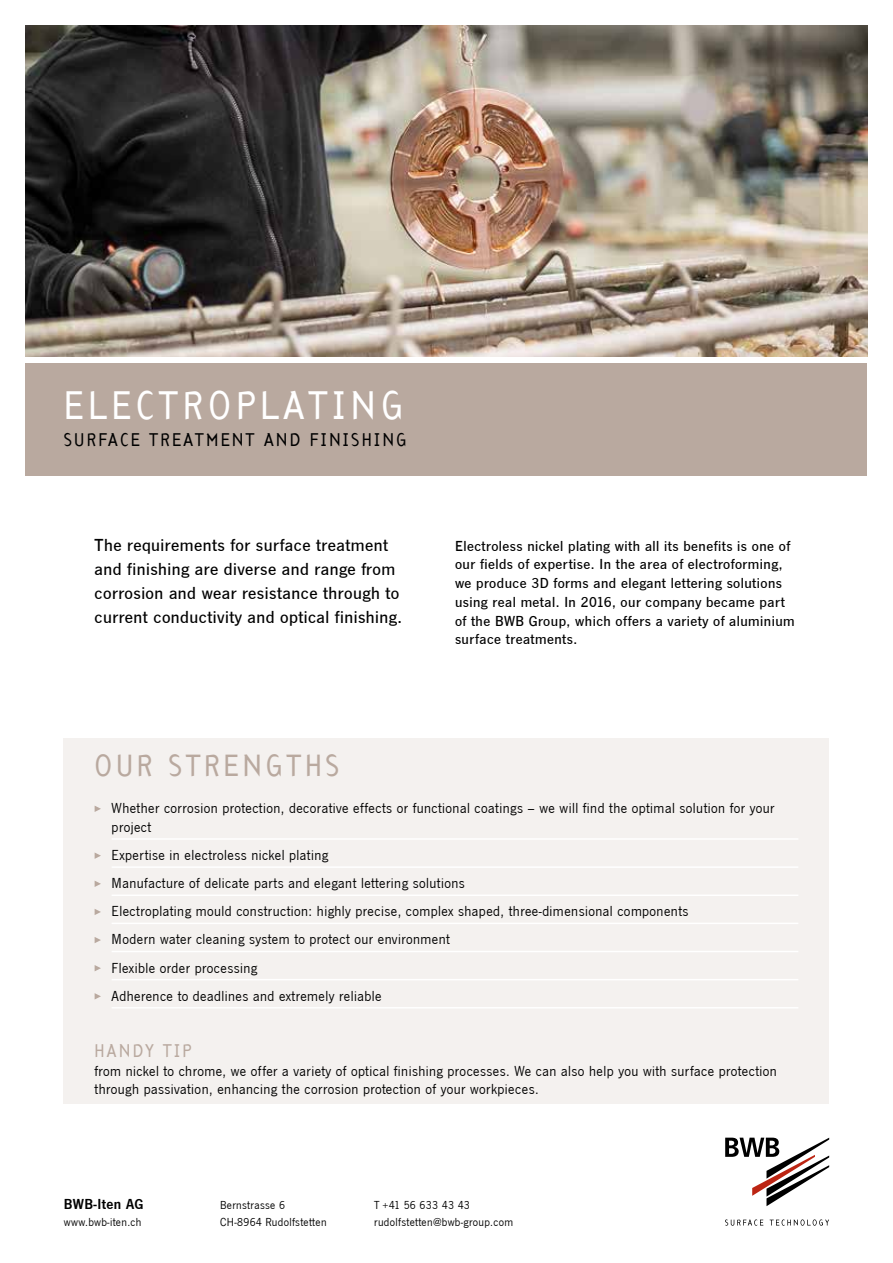
<style>
.page{position:relative;width:893px;height:1263px;background:#fff}
.page>*{position:absolute;margin:0;border:0;box-sizing:border-box;transform-origin:0 0}
.t1{font:39px "Arbitrary";letter-spacing:.125em;color:#fff}
.t2{font:30px "Arbitrary";letter-spacing:.125em;color:#b9a99f}
.t3{font:500 18px/24px "News Got T";letter-spacing:.025em;color:#000}
.t4{font:18px "Arbitrary";letter-spacing:.125em;color:#000}
.t5{font:18px "Arbitrary";letter-spacing:.125em;color:#b9a99f}
.t6{font:15px/28.2px "News Got T";letter-spacing:.03em;color:#000}
.t7{font:500 15px/18.8px "News Got T";letter-spacing:.03em;color:#000}
.t8{font:600 15px "News Got T";letter-spacing:.025em;color:#000}
.t9{font:12px/16.5px "News Got T";letter-spacing:.03em;color:#000}
</style>
<div class="page">
<img style="left:26px;top:26px;width:841px;height:331px">
<div style="left:26px;top:363px;width:841px;height:113px;background:#b9a99f"></div>
<svg style="left:725px;top:1138px;width:104px;height:68px"></svg>
<svg style="left:725px;top:1219px;width:38px;height:7px"></svg>
<svg style="left:770px;top:1219px;width:59px;height:7px"></svg>
<div style="left:64px;top:737px;width:765px;height:366px;background:#f4f1ef"></div>
<hr style="left:112px;top:838px;width:686px;height:2px;background:#fff">
<hr style="left:112px;top:866px;width:686px;height:2px;background:#fff">
<hr style="left:112px;top:894px;width:686px;height:2px;background:#fff">
<hr style="left:112px;top:923px;width:686px;height:1px;background:#fff">
<hr style="left:112px;top:951px;width:686px;height:1px;background:#fff">
<hr style="left:112px;top:979px;width:686px;height:1px;background:#fff">
<hr style="left:112px;top:1007px;width:686px;height:1px;background:#fff">
<svg style="left:95px;top:806px;width:6px;height:6px"></svg>
<svg style="left:95px;top:853px;width:6px;height:6px"></svg>
<svg style="left:95px;top:881px;width:6px;height:6px"></svg>
<svg style="left:95px;top:909px;width:6px;height:6px"></svg>
<svg style="left:95px;top:937px;width:6px;height:6px"></svg>
<svg style="left:95px;top:965px;width:6px;height:6px"></svg>
<svg style="left:95px;top:993px;width:6px;height:6px"></svg>
<h1 class="t1" style="left:64px;top:381px;width:341px">ELECTROPLATING</h1>
<p class="t4" style="left:64px;top:428px;width:345px">SURFACE TREATMENT AND FINISHING</p>
<p class="t3" style="left:95px;top:533px;width:309px">The requirements for surface treatment and finishing are diverse and range from corrosion and wear resistance through to current conductivity and optical finishing.</p>
<p class="t7" style="left:455px;top:536px;width:341px">Electroless nickel plating with all its benefits is one of our fields of expertise. In the area of electroforming, we produce 3D forms and elegant lettering solutions using real metal. In 2016, our company became part of the BWB Group, which offers a variety of aluminium surface treatments.</p>
<h2 class="t2" style="left:95px;top:746px;width:246px">OUR STRENGTHS</h2>
<p class="t6" style="left:112px;top:799px;width:664px;line-height:18.8px">Whether corrosion protection, decorative effects or functional coatings – we will find the optimal solution for your project</p>
<p class="t6" style="left:112px;top:841px;width:578px">Expertise in electroless nickel plating<br>Manufacture of delicate parts and elegant lettering solutions<br>Electroplating mould construction: highly precise, complex shaped, three-dimensional components Modern water cleaning system to protect our environment<br>Flexible order processing<br>Adherence to deadlines and extremely reliable</p>
<p class="t5" style="left:95px;top:1039px;width:98px">HANDY TIP</p>
<p class="t6" style="left:95px;top:1061px;width:684px;line-height:18.8px">from nickel to chrome, we offer a variety of optical finishing processes. We can also help you with surface protection through passivation, enhancing the corrosion protection of your workpieces.</p>
<p class="t8" style="left:64px;top:1195px;width:81px">BWB-Iten AG</p>
<p class="t9" style="left:64px;top:1213px;width:79px">www.bwb-iten.ch</p>
<p class="t9" style="left:220px;top:1197px;width:108px">Bernstrasse 6<br>CH-8964 Rudolfstetten</p>
<p class="t9" style="left:374px;top:1197px;width:140px">T +41 56 633 43 43 rudolfstetten@bwb-group.com</p>
</div>
